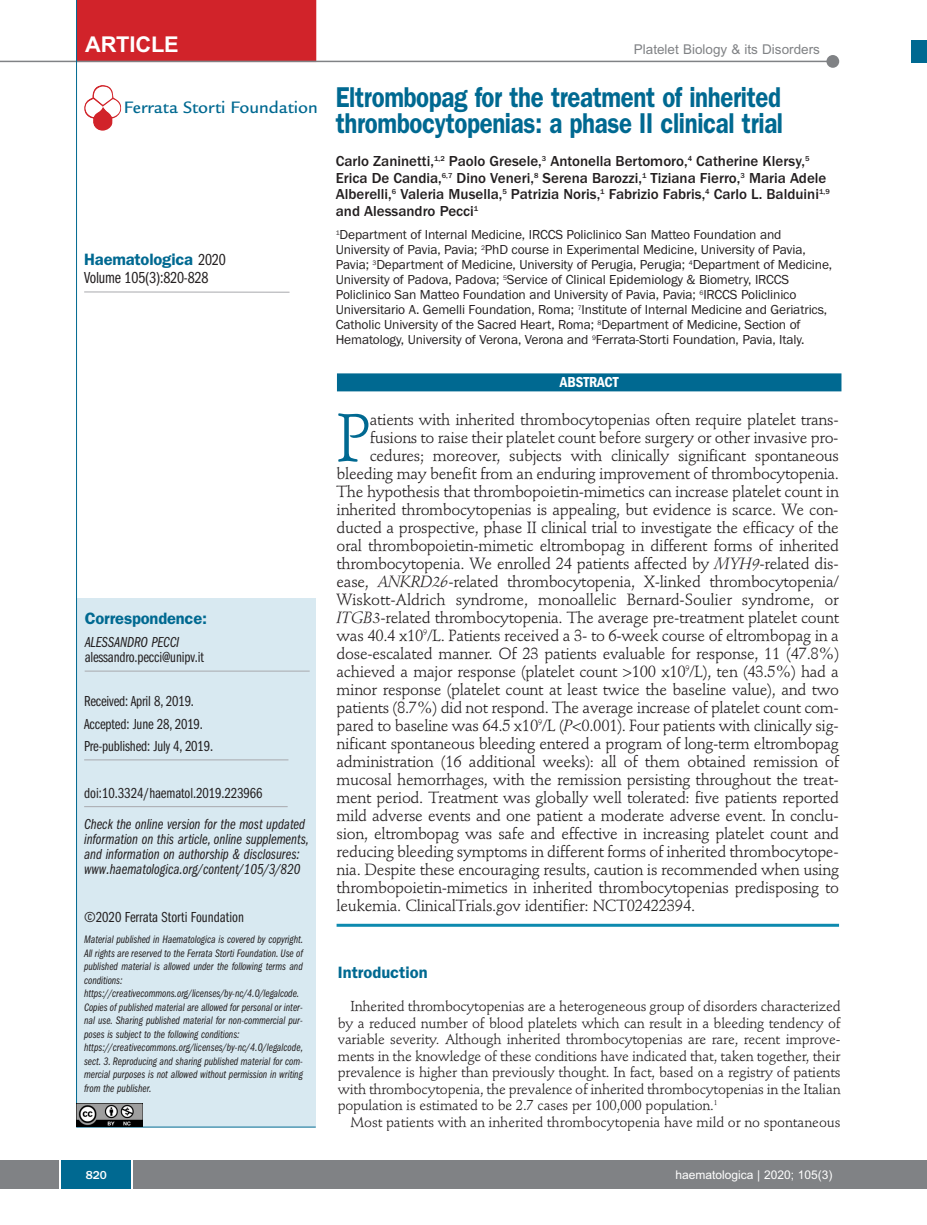
<style>
.page{position:relative;width:927px;height:1225px;background:#fff}
.page>*{position:absolute;margin:0;border:0;box-sizing:border-box;transform-origin:0 0}
.t1{font:66.45px "Stempel Schneidler";color:#006991}
.t2{font:600 28.8px/25.5px "Franklin Gothic";letter-spacing:-.015em;color:#006991;scale:.83 1}
.t3{font:700 21.75px "Arial";letter-spacing:-.01em;color:#fff}
.t4{font:500 18px "Legacy Sans";color:#006991}
.t5{font:600 16.5px "Franklin Gothic";letter-spacing:-.01em;color:#006991}
.t6{font:16.5px "Franklin Gothic Book Cmpr";letter-spacing:-.01em;color:#231f20}
.t7{font:16.05px "Stempel Schneidler";letter-spacing:-.02em;color:#231f20}
.t8{font:500 15px/16.5px "Franklin Gothic";color:#231f20}
.t9{font:15px/15px "Franklin Gothic Book Cmpr Ital";color:#231f20}
.t10{font:15px/22.5px "Franklin Gothic Book Cmpr";letter-spacing:-.01em;color:#231f20}
.t11{font:600 condensed 15px "Franklin Gothic";letter-spacing:-.005em;color:#fff}
.t12{font:14.25px/16.5px "Stempel Schneidler";letter-spacing:-.005em;color:#231f20;text-align:justify}
.t13{font:13.5px/15px "Franklin Gothic";letter-spacing:-.01em;color:#231f20}
.t14{font:13.5px "Arial";color:#808285}
.t15{font:12px "Arial";color:#fff}
.t16{font:500 12px "Franklin Gothic";color:#fff}
.t17{font:11.25px/13.5px "Franklin Gothic Book Cmpr Ital";color:#231f20}
.s1{font-family:"Franklin Gothic Book Cmpr";font-weight:400;color:#231f20}
.s2{font-style:italic}
</style>
<div class="page">
<div style="left:911px;top:40px;width:16px;height:22px;background:#006991"></div>
<div style="left:910px;top:1160px;width:17px;height:28px;background:#808285"></div>
<div style="left:0;top:1160px;width:910px;height:28px;background:#808285"></div>
<div style="left:61px;top:1160px;width:71px;height:28px;background:#006991"></div>
<svg style="left:60px;top:1160px;width:1px;height:28px"></svg>
<svg style="left:132px;top:1160px;width:1px;height:28px"></svg>
<div style="left:77px;top:598px;width:239px;height:529px;background:#d8e9f1"></div>
<hr style="left:84px;top:759px;width:204px;height:1px;background:#a8a9ad">
<hr style="left:85px;top:671px;width:225px;height:1px;background:#a8a9ad">
<hr style="left:76px;top:1126px;width:240px;height:1px;background:#006991">
<hr style="left:84px;top:292px;width:206px;height:1px;background:#a8a9ad">
<div style="left:77px;top:0;width:239px;height:62px;background:#d1232a"></div>
<hr style="left:0;top:61px;width:830px;height:1px;background:#808285">
<div style="left:826px;top:55px;width:13px;height:13px;background:#808285;border-radius:50%"></div>
<hr style="left:84px;top:806px;width:204px;height:1px;background:#a8a9ad">
<hr style="left:76px;top:0;width:1px;height:1126px;background:#006991">
<img style="left:77px;top:1103px;width:65px;height:23px">
<img style="left:84px;top:85px;width:37px;height:46px">
<hr style="left:337px;top:923px;width:502px;height:3px;background:#0d8aaf">
<div style="left:337px;top:373px;width:504px;height:18px;background:#006991"></div>
<h3 class="t3" style="left:85px;top:32px;width:95px">ARTICLE</h3>
<p class="t14" style="left:634px;top:42px;width:188px">Platelet Biology &amp; its Disorders</p>
<p class="t4" style="left:124px;top:101px;width:196px">Ferrata Storti Foundation</p>
<p class="t5" style="left:84px;top:254px;width:143px">Haematologica <span class="s1">2020</span></p>
<p class="t6" style="left:84px;top:272px;width:126px">Volume 105(3):820-828</p>
<p class="t5" style="left:85px;top:612px;width:124px">Correspondence:</p>
<p class="t9" style="left:85px;top:636px;width:96px">ALESSANDRO PECCI</p>
<p class="t10" style="left:85px;top:647px;width:121px">alessandro.pecci@unipv.it</p>
<p class="t10" style="left:84px;top:691px;width:130px">Received: April 8, 2019.<br>Accepted: June 28, 2019.<br>Pre-published: July 4, 2019.</p>
<p class="t10" style="left:84px;top:783px;width:180px">doi:10.3324/haematol.2019.223966</p>
<p class="t9" style="left:84px;top:817px;width:226px">Check the online version for the most updated information on this article, online supplements, and information on authorship &amp; disclosures: www.haematologica.org/content/105/3/820</p>
<p class="t10" style="left:84px;top:907px;width:161px">©2020 Ferrata Storti Foundation</p>
<p class="t17" style="left:84px;top:933px;width:221px">Material published in Haematologica is covered by copyright.<br>All rights are reserved to the Ferrata Storti Foundation. Use of published material is allowed under the following terms and conditions: https://creativecommons.org/licenses/by-nc/4.0/legalcode.<br>Copies of published material are allowed for personal or inter&shy;nal use. Sharing published material for non-commercial pur&shy;poses is subject to the following conditions: https://creativecommons.org/licenses/by-nc/4.0/legalcode, sect. 3. Reproducing and sharing published material for com&shy;mercial purposes is not allowed without permission in writing from the publisher.</p>
<h2 class="t2" style="left:336px;top:87px;width:541px">Eltrombopag for the treatment of inherited thrombocytopenias: a phase II clinical trial</h2>
<p class="t8" style="left:336px;top:153px;width:496px">Carlo Zaninetti,<sup>1,2</sup> Paolo Gresele,<sup>3</sup> Antonella Bertomoro,<sup>4</sup> Catherine Klersy,<sup>5<br></sup>Erica De Candia,<sup>6,7</sup> Dino Veneri,<sup>8</sup> Serena Barozzi,<sup>1</sup> Tiziana Fierro,<sup>3</sup> Maria Adele Alberelli,<sup>6</sup> Valeria Musella,<sup>5</sup> Patrizia Noris,<sup>1</sup> Fabrizio Fabris,<sup>4</sup> Carlo L. Balduini<sup>1,9 </sup>and Alessandro Pecci<sup>1</sup></p>
<p class="t13" style="left:336px;top:227px;width:498px"><sup>1</sup>Department of Internal Medicine, IRCCS Policlinico San Matteo Foundation and University of Pavia, Pavia; <sup>2</sup>PhD course in Experimental Medicine, University of Pavia, Pavia; <sup>3</sup>Department of Medicine, University of Perugia, Perugia; <sup>4</sup>Department of Medicine, University of Padova, Padova; <sup>5</sup>Service of Clinical Epidemiology &amp; Biometry, IRCCS Policlinico San Matteo Foundation and University of Pavia, Pavia; <sup>6</sup>IRCCS Policlinico Universitario A. Gemelli Foundation, Roma; <sup>7</sup>Institute of Internal Medicine and Geriatrics, Catholic University of the Sacred Heart, Roma; <sup>8</sup>Department of Medicine, Section of Hematology, University of Verona, Verona and <sup>9</sup>Ferrata-Storti Foundation, Pavia, Italy.</p>
<p class="t11" style="left:560px;top:377px;width:60px">ABSTRACT</p>
<h1 class="t1" style="left:337px;top:410px;width:36px">P</h1>
<p class="t7" style="left:370px;top:413px;width:470px">atients with inherited thrombocytopenias often require platelet trans-</p>
<p class="t7" style="left:370px;top:431px;width:470px">fusions to raise their platelet count before surgery or other invasive pro-</p>
<p class="t7" style="left:370px;top:449px;width:471px">cedures; moreover, subjects with clinically significant spontaneous</p>
<p class="t7" style="left:337px;top:467px;width:504px">bleeding may benefit from an enduring improvement of thrombocytopenia.</p>
<p class="t7" style="left:337px;top:485px;width:504px">The hypothesis that thrombopoietin-mimetics can increase platelet count in</p>
<p class="t7" style="left:337px;top:503px;width:504px">inherited thrombocytopenias is appealing, but evidence is scarce. We con-</p>
<p class="t7" style="left:337px;top:521px;width:504px">ducted a prospective, phase II clinical trial to investigate the efficacy of the</p>
<p class="t7" style="left:337px;top:539px;width:504px">oral thrombopoietin-mimetic eltrombopag in different forms of inherited</p>
<p class="t7" style="left:337px;top:557px;width:504px">thrombocytopenia. We enrolled 24 patients affected by <span class="s2">MYH9</span>-related dis-</p>
<p class="t7" style="left:337px;top:574px;width:504px">ease, <span class="s2">ANKRD26</span>-related thrombocytopenia, X-linked thrombocytopenia/</p>
<p class="t7" style="left:337px;top:592px;width:504px">Wiskott-Aldrich syndrome, monoallelic Bernard-Soulier syndrome, or</p>
<p class="t7" style="left:337px;top:610px;width:504px"><span class="s2">ITGB3</span>-related thrombocytopenia. The average pre-treatment platelet count</p>
<p class="t7" style="left:337px;top:629px;width:504px">was 40.4 x10<sup>9</sup>/L. Patients received a 3- to 6-week course of eltrombopag in a</p>
<p class="t7" style="left:337px;top:647px;width:504px">dose-escalated manner. Of 23 patients evaluable for response, 11 (47.8%)</p>
<p class="t7" style="left:337px;top:665px;width:504px">achieved a major response (platelet count &gt;100 x10<sup>9</sup>/L), ten (43.5%) had a</p>
<p class="t7" style="left:337px;top:683px;width:504px">minor response (platelet count at least twice the baseline value), and two</p>
<p class="t7" style="left:337px;top:701px;width:504px">patients (8.7%) did not respond. The average increase of platelet count com-</p>
<p class="t7" style="left:337px;top:719px;width:504px">pared to baseline was 64.5 x10<sup>9</sup>/L (<span class="s2">P</span>&lt;0.001). Four patients with clinically sig-</p>
<p class="t7" style="left:337px;top:737px;width:504px">nificant spontaneous bleeding entered a program of long-term eltrombopag</p>
<p class="t7" style="left:337px;top:755px;width:504px">administration (16 additional weeks): all of them obtained remission of</p>
<p class="t7" style="left:337px;top:773px;width:504px">mucosal hemorrhages, with the remission persisting throughout the treat-</p>
<p class="t7" style="left:337px;top:791px;width:504px">ment period. Treatment was globally well tolerated: five patients reported</p>
<p class="t7" style="left:337px;top:809px;width:504px">mild adverse events and one patient a moderate adverse event. In conclu-</p>
<p class="t7" style="left:337px;top:827px;width:504px">sion, eltrombopag was safe and effective in increasing platelet count and</p>
<p class="t7" style="left:337px;top:845px;width:504px">reducing bleeding symptoms in different forms of inherited thrombocytope-</p>
<p class="t7" style="left:337px;top:863px;width:504px">nia. Despite these encouraging results, caution is recommended when using</p>
<p class="t7" style="left:337px;top:880px;width:504px">thrombopoietin-mimetics in inherited thrombocytopenias predisposing to</p>
<p class="t7" style="left:337px;top:899px;width:360px">leukemia. ClinicalTrials.gov identifier: NCT02422394.</p>
<p class="t5" style="left:338px;top:966px;width:91px">Introduction</p>
<p class="t12" style="left:338px;top:999px;width:504px;text-indent:13px">Inherited thrombocytopenias are a heterogeneous group of disorders characterized by a reduced number of blood platelets which can result in a bleeding tendency of variable severity. Although inherited thrombocytopenias are rare, recent improve&shy;ments in the knowledge of these conditions have indicated that, taken together, their prevalence is higher than previously thought. In fact, based on a registry of patients with thrombocytopenia, the prevalence of inherited thrombocytopenias in the Italian population is estimated to be 2.7 cases per 100,000 population.<sup>1</sup></p>
<p class="t12" style="left:351px;top:1114px;width:491px">Most patients with an inherited thrombocytopenia have mild or no spontaneous</p>
<p class="t16" style="left:86px;top:1167px;width:23px">820</p>
<p class="t15" style="left:676px;top:1167px;width:158px">haematologica | 2020; 105(3)</p>
</div>
